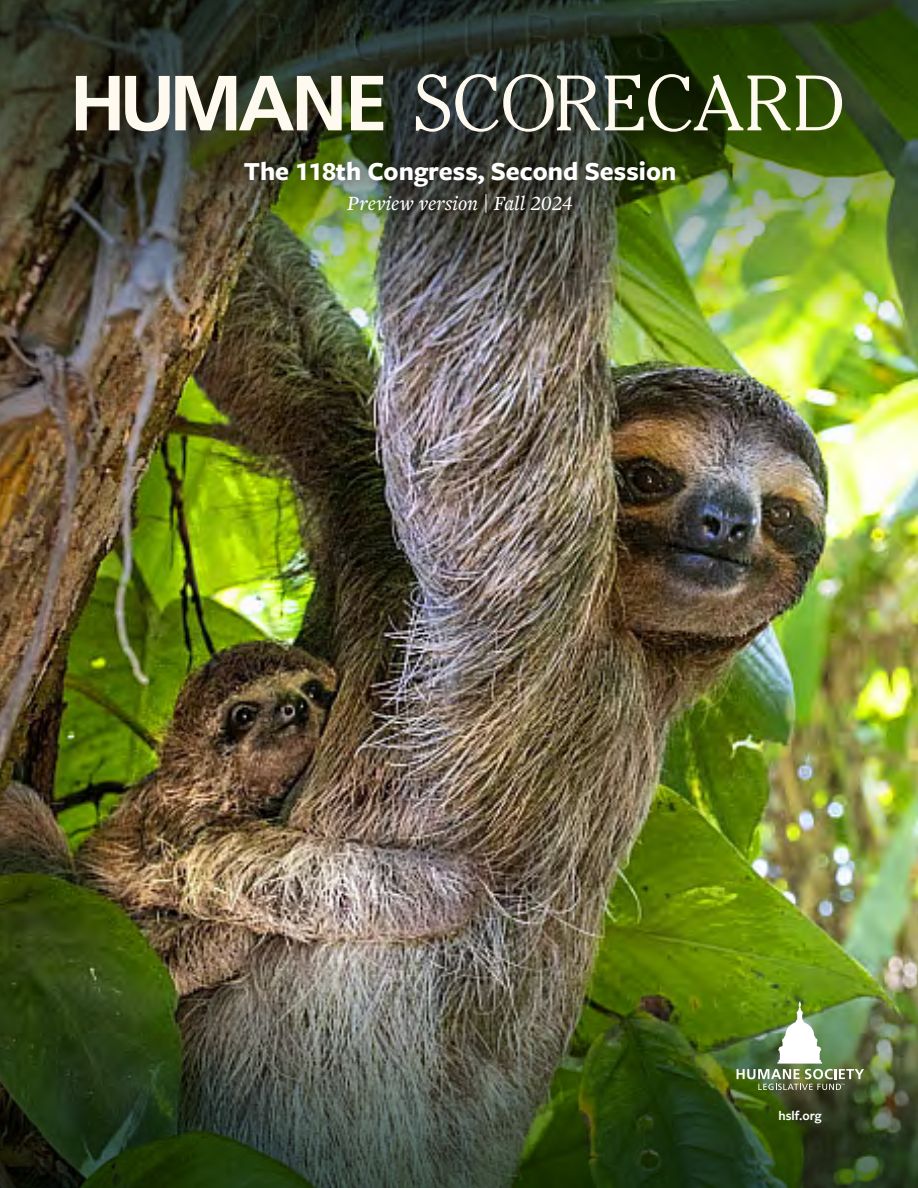
<style>
.page{position:relative;width:918px;height:1188px;background:#fff}
.page>*{position:absolute;margin:0;border:0;box-sizing:border-box;transform-origin:0 0}
.t1{font:700 27px "Freight Sans Pro";color:#fff}
.t2{font:italic 500 21px "Freight Text Pro";letter-spacing:.01em;color:#fff}
.t3{font:600 13.5px "Freight Sans Pro";color:#fff}
</style>
<div class="page">
<img style="left:0;top:396px;width:918px;height:558px">
<img style="left:0;top:0;width:918px;height:396px">
<img style="left:0;top:954px;width:918px;height:234px">
<div style="left:235px;top:152px;width:449px;height:69px;background:#000;opacity:.4"></div>
<img style="left:737px;top:1001px;width:127px;height:89px">
<svg style="left:76px;top:76px;width:266px;height:55px"></svg>
<svg style="left:351px;top:76px;width:32px;height:54px"></svg>
<svg style="left:416px;top:74px;width:426px;height:58px"></svg>
<p class="t1" style="left:244px;top:153px;width:434px">The 118th Congress, Second Session</p>
<p class="t2" style="left:347px;top:190px;width:227px">Preview version | Fall 2024</p>
<p class="t3" style="left:779px;top:1107px;width:45px">hslf.org</p>
</div>
